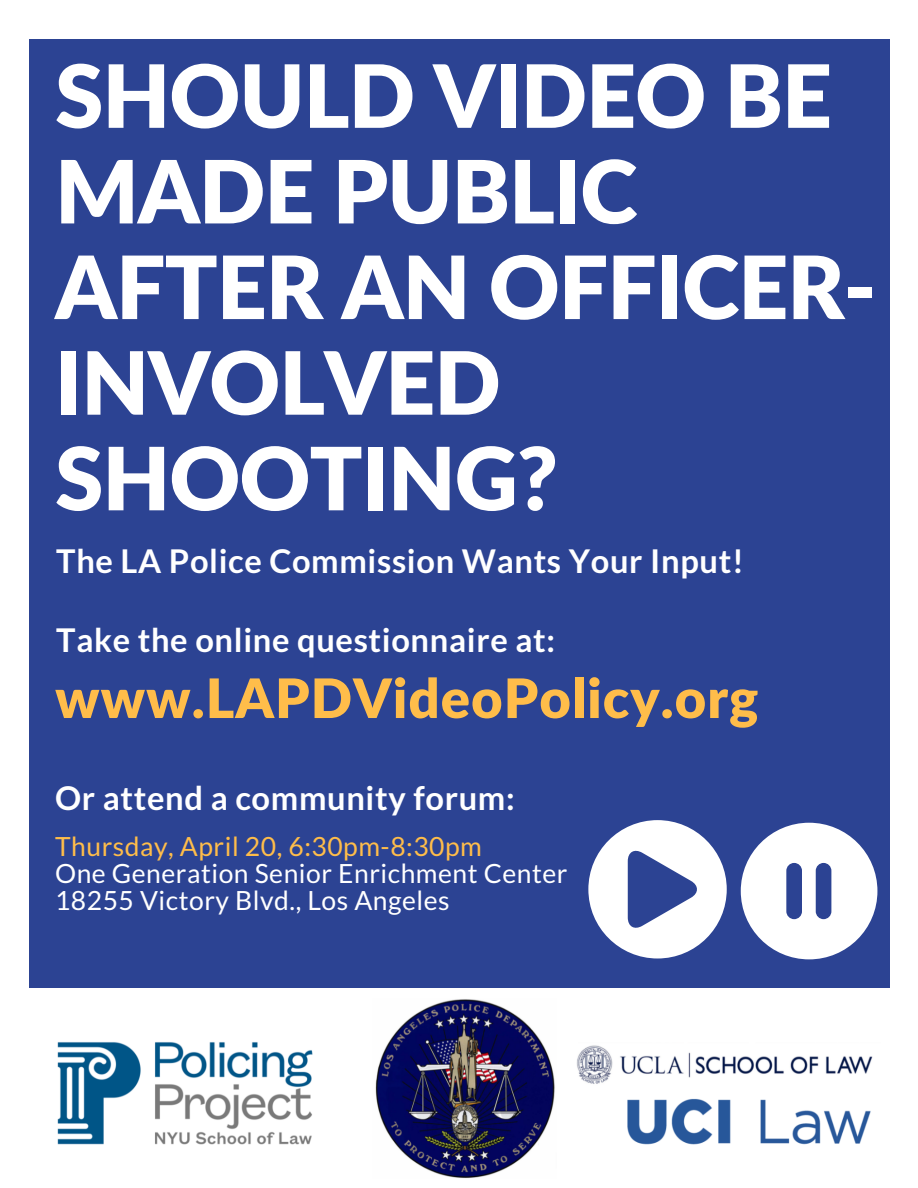
<style>
.page{position:relative;width:918px;height:1188px;background:#fff}
.page>*{position:absolute;margin:0;border:0;box-sizing:border-box;transform-origin:0 0}
.t1{font:900 87.15px/95.7px "Lato";letter-spacing:-.01em;color:#fff}
.t2{font:900 54.3px "Lato";letter-spacing:.02em;color:#ffbd4a}
.t3{font:700 32.7px "Lato";letter-spacing:.02em;color:#fff}
.t4{font:26.4px/27px "Lato";letter-spacing:.02em;color:#fff}
.t5{font:26.4px "Lato";letter-spacing:.02em;color:#ffbd4a}
</style>
<div class="page">
<div style="left:29px;top:39px;width:861px;height:1113px;background:#2c4393"></div>
<svg style="left:588px;top:820px;width:139px;height:138px"></svg>
<img style="left:29px;top:989px;width:861px;height:189px">
<svg style="left:741px;top:823px;width:136px;height:136px"></svg>
<h1 class="t1" style="left:55px;top:46px;width:823px">SHOULD VIDEO BE<br>MADE PUBLIC<br>AFTER AN OFFICER-<br>INVOLVED<br>SHOOTING?</h1>
<p class="t3" style="left:56px;top:540px;width:689px">The LA Police Commission Wants Your Input!</p>
<p class="t3" style="left:56px;top:620px;width:500px">Take the online questionnaire at:</p>
<h2 class="t2" style="left:55px;top:664px;width:705px">www.LAPDVideoPolicy.org</h2>
<p class="t3" style="left:55px;top:778px;width:461px">Or attend a community forum:</p>
<p class="t5" style="left:55px;top:830px;width:428px">Thursday, April 20, 6:30pm-8:30pm</p>
<p class="t4" style="left:55px;top:860px;width:514px">One Generation Senior Enrichment Center<br>18255 Victory Blvd., Los Angeles</p>
</div>
